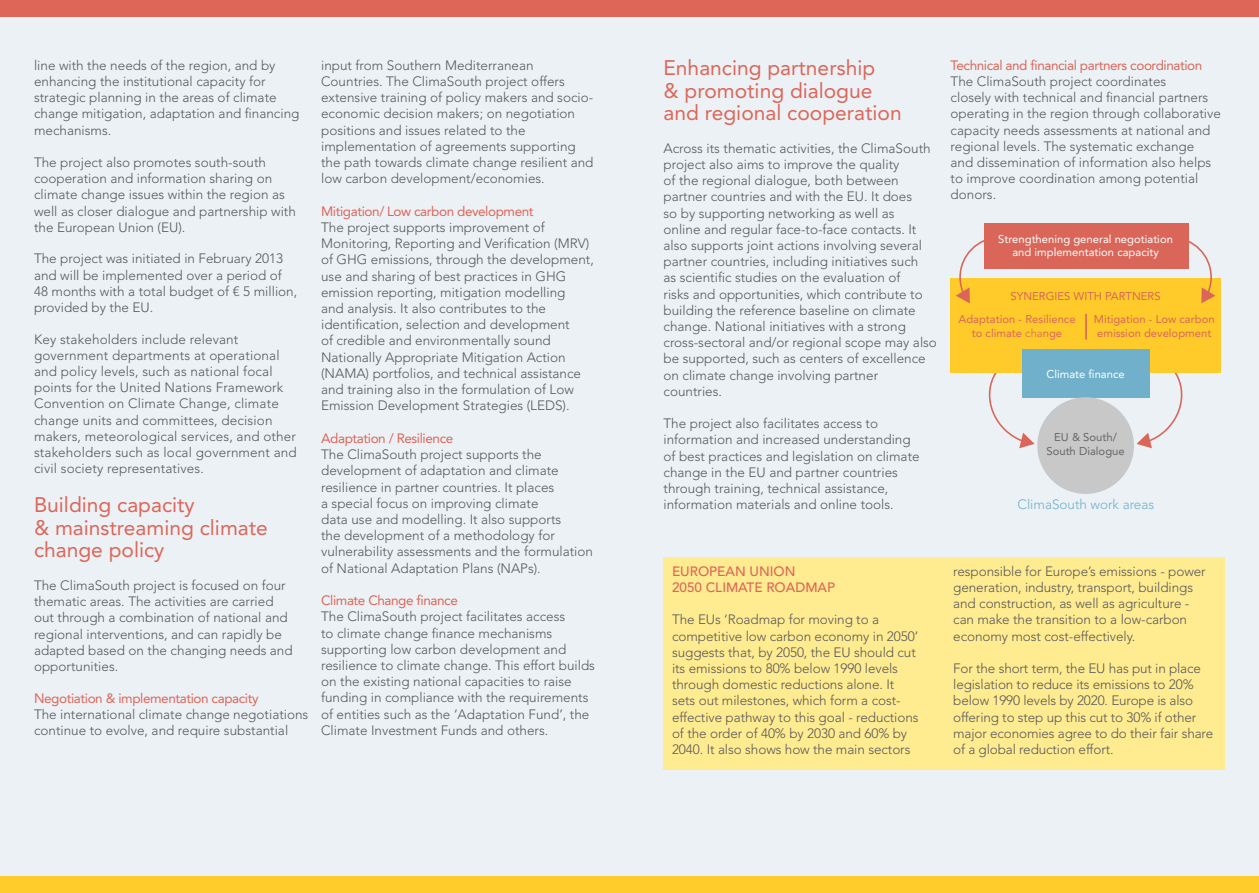
<style>
.page{position:relative;width:1259px;height:893px;background:#fff}
.page>*{position:absolute;margin:0;border:0;box-sizing:border-box;transform-origin:0 0}
.t1{font:21px/22.5px "Avenir LT Std";color:#dd6659}
.t2{font:300 13.5px/16.2px "Avenir LT Std";color:#58595b}
.t3{font:13.5px "Avenir LT Std";letter-spacing:-.03em;color:#dd6659}
.t4{font:500 13.5px/16.2px "Avenir LT Std";color:#dd6659}
.t5{font:300 13.5px "Avenir LT Std";color:#71b1cb}
.t6{font:11.25px/23px "Avenir LT Std";color:#d96659}
.t7{font:11.25px/13.5px "Avenir LT Std";color:#fff;text-align:center}
.t8{font:11.25px/13.5px "Avenir LT Std";color:#666;text-align:center}
.s1{font-weight:300}
</style>
<div class="page">
<div style="left:0;top:0;width:651px;height:893px;background:#ebf1f5"></div>
<div style="left:651px;top:0;width:608px;height:893px;background:#ebf1f5"></div>
<div style="left:0;top:0;width:1259px;height:17px;background:#dd6659"></div>
<div style="left:0;top:876px;width:651px;height:17px;background:#ffcc2b"></div>
<div style="left:651px;top:876px;width:608px;height:17px;background:#ffcc2b"></div>
<svg style="left:1136px;top:373px;width:47px;height:75px"></svg>
<svg style="left:988px;top:373px;width:46px;height:75px"></svg>
<div style="left:950px;top:278px;width:270px;height:95px;background:#ffcb2a"></div>
<div style="left:984px;top:224px;width:204px;height:45px;background:#d96659"></div>
<div style="left:1022px;top:349px;width:127px;height:49px;background:#70b0cb"></div>
<hr style="left:1085px;top:314px;width:2px;height:26px;background:#d96659">
<div style="left:1037px;top:397px;width:97px;height:97px;background:#c8c8c8;border-radius:50%"></div>
<svg style="left:956px;top:240px;width:28px;height:63px"></svg>
<svg style="left:1188px;top:236px;width:27px;height:67px"></svg>
<div style="left:663px;top:557px;width:562px;height:213px;background:#ffeb90"></div>
<p class="t2" style="left:34px;top:57px;width:267px">line with the needs of the region, and by enhancing the institutional capacity for strategic planning in the areas of climate change mitigation, adaptation and financing mechanisms.</p>
<p class="t2" style="left:34px;top:154px;width:263px">The project also promotes south-south cooperation and information sharing on climate change issues within the region as well as closer dialogue and partnership with the European Union (EU).</p>
<p class="t2" style="left:34px;top:251px;width:265px">The project was initiated in February 2013 and will be implemented over a period of 48 months with a total budget of € 5 million, provided by the EU.</p>
<p class="t2" style="left:34px;top:331px;width:264px">Key stakeholders include relevant government departments at operational and policy levels, such as national focal points for the United Nations Framework Convention on Climate Change, climate change units and committees, decision makers, meteorological services, and other stakeholders such as local government and civil society representatives.</p>
<h1 class="t1" style="left:34px;top:494px;width:235px">Building capacity<br>&amp; mainstreaming climate change policy</h1>
<p class="t2" style="left:34px;top:577px;width:260px">The ClimaSouth project is focused on four thematic areas. The activities are carried out through a combination of national and regional interventions, and can rapidly be adapted based on the changing needs and opportunities.</p>
<p class="t3" style="left:34px;top:690px;width:226px">Negotiation &amp; implementation capacity</p>
<p class="t2" style="left:34px;top:706px;width:276px">The international climate change negotiations continue to evolve, and require substantial</p>
<p class="t2" style="left:321px;top:57px;width:274px">input from Southern Mediterranean Countries. The ClimaSouth project offers extensive training of policy makers and socio&shy;economic decision makers; on negotiation positions and issues related to the implementation of agreements supporting the path towards climate change resilient and low carbon development/economies.</p>
<p class="t3" style="left:321px;top:203px;width:214px">Mitigation/ Low carbon development</p>
<p class="t2" style="left:321px;top:219px;width:274px">The project supports improvement of Monitoring, Reporting and Verification (MRV) of GHG emissions, through the development, use and sharing of best practices in GHG emission reporting, mitigation modelling<br>and analysis. It also contributes to the identification, selection and development<br>of credible and environmentally sound Nationally Appropriate Mitigation Action (NAMA) portfolios, and technical assistance and training also in the formulation of Low Emission Development Strategies (LEDS).</p>
<p class="t3" style="left:321px;top:430px;width:134px">Adaptation / Resilience</p>
<p class="t2" style="left:321px;top:446px;width:273px">The ClimaSouth project supports the development of adaptation and climate resilience in partner countries. It places<br>a special focus on improving climate<br>data use and modelling. It also supports<br>the development of a methodology for vulnerability assessments and the formulation of National Adaptation Plans (NAPs).</p>
<p class="t3" style="left:321px;top:593px;width:138px">Climate Change finance</p>
<p class="t2" style="left:321px;top:609px;width:275px">The ClimaSouth project facilitates access<br>to climate change finance mechanisms supporting low carbon development and resilience to climate change. This effort builds on the existing national capacities to raise funding in compliance with the requirements of entities such as the ‘Adaptation Fund’, the Climate Investment Funds and others.</p>
<h1 class="t1" style="left:663px;top:57px;width:240px">Enhancing partnership<br>&amp; promoting dialogue and regional cooperation</h1>
<p class="t2" style="left:663px;top:140px;width:275px">Across its thematic activities, the ClimaSouth project also aims to improve the quality<br>of the regional dialogue, both between partner countries and with the EU. It does<br>so by supporting networking as well as<br>online and regular face-to-face contacts. It also supports joint actions involving several partner countries, including initiatives such<br>as scientific studies on the evaluation of<br>risks and opportunities, which contribute to building the reference baseline on climate change. National initiatives with a strong cross-sectoral and/or regional scope may also be supported, such as centers of excellence on climate change involving partner countries.</p>
<p class="t2" style="left:663px;top:416px;width:258px">The project also facilitates access to information and increased understanding of best practices and legislation on climate change in the EU and partner countries through training, technical assistance, information materials and online tools.</p>
<p class="t3" style="left:950px;top:57px;width:253px">Technical and financial partners coordination</p>
<p class="t2" style="left:950px;top:73px;width:272px">The ClimaSouth project coordinates<br>closely with technical and financial partners operating in the region through collaborative capacity needs assessments at national and regional levels. The systematic exchange<br>and dissemination of information also helps to improve coordination among potential donors.</p>
<p class="t7" style="left:998px;top:232px;width:176px">Strengthening general negotiation and implementation capacity</p>
<p class="t6" style="left:1093px;top:285px;width:122px;text-indent:-83px">SYNERGIES WITH PARTNERS<br>Mitigation - Low carbon</p>
<p class="t6" style="left:1097px;top:321px;width:116px">emission development</p>
<p class="t6" style="left:958px;top:313px;width:119px;line-height:13.5px;text-align:center">Adaptation - Resilience to climate <span class="s1">cha</span>nge</p>
<p class="t7" style="left:1046px;top:367px;width:80px">Climate finance</p>
<p class="t8" style="left:1046px;top:431px;width:80px">EU &amp; South/<br>South Dialogue</p>
<p class="t5" style="left:1017px;top:497px;width:138px">ClimaSouth work areas</p>
<p class="t4" style="left:672px;top:563px;width:165px">EUROPEAN UNION<br>2050 CLIMATE ROADMAP</p>
<p class="t2" style="left:672px;top:612px;width:248px">The EUs ‘Roadmap for moving to a competitive low carbon economy in 2050’ suggests that, by 2050, the EU should cut its emissions to 80% below 1990 levels through domestic reductions alone. It sets out milestones, which form a cost&shy;effective pathway to this goal - reductions of the order of 40% by 2030 and 60% by 2040. It also shows how the main sectors</p>
<p class="t2" style="left:953px;top:563px;width:254px">responsible for Europe’s emissions - power generation, industry, transport, buildings and construction, as well as agriculture - can make the transition to a low-carbon economy most cost-effectively.</p>
<p class="t2" style="left:953px;top:660px;width:261px">For the short term, the EU has put in place legislation to reduce its emissions to 20% below 1990 levels by 2020. Europe is also offering to step up this cut to 30% if other major economies agree to do their fair share of a global reduction effort.</p>
</div>
